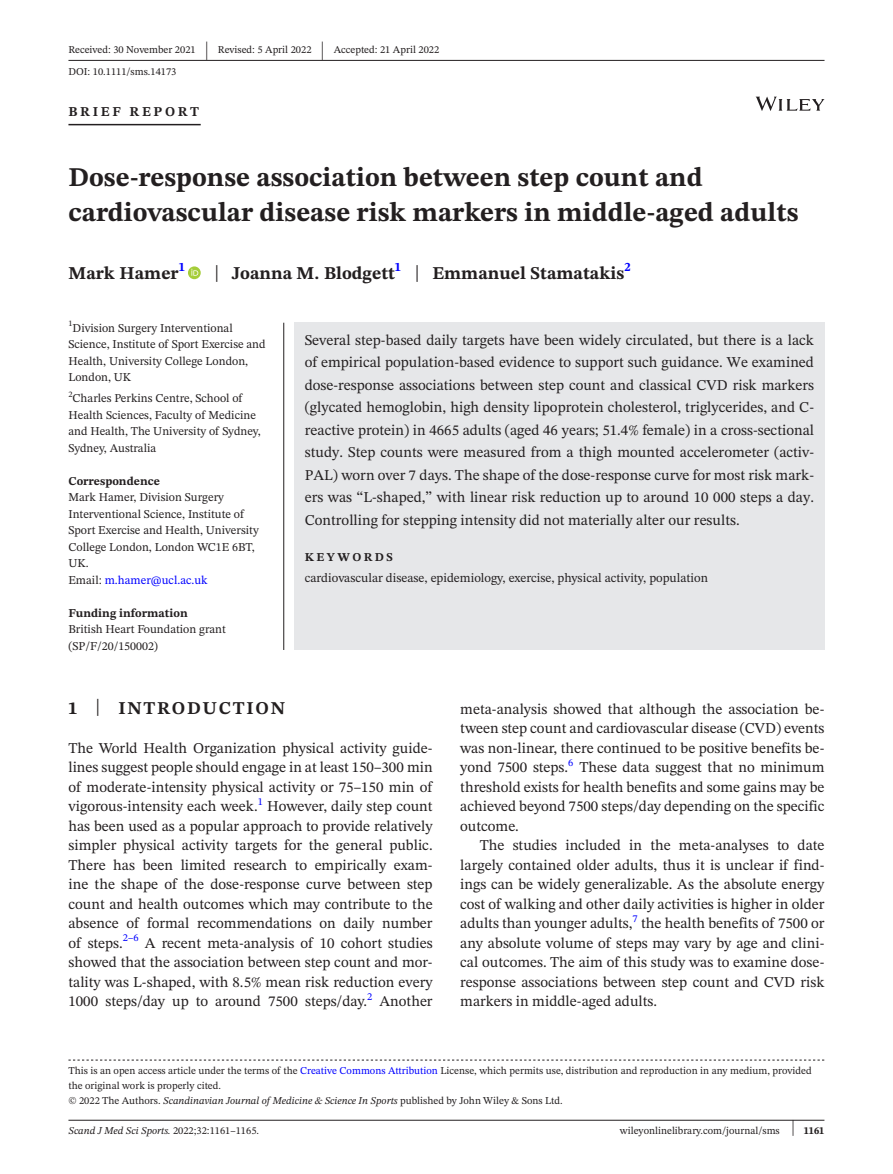
<style>
.page{position:relative;width:893px;height:1174px;background:#fff}
.page>*{position:absolute;margin:0;border:0;box-sizing:border-box;transform-origin:0 0}
.t1{font:700 27px/34.5px "STIX Two Text";color:#231f20}
.t2{font:25.65px "STIX Two Text";color:#231f20;scale:.49 1}
.t3{font:700 18px "STIX Two Text";color:#231f20}
.t4{font:700 18px "STIX Two Text";letter-spacing:.1em;color:#231f20}
.t5{font:15px/19.5px "STIX Two Text";color:#231f20;text-align:justify}
.t6{font:700 13.5px "STIX Two Text";letter-spacing:.2em;color:#231f20}
.t7{font:12.75px "STIX Two Text";color:#231f20}
.t8{font:12px/16.5px "STIX Two Text";color:#231f20}
.t9{font:700 12px "STIX Two Text";color:#231f20}
.t10{font:700 12px "STIX Two Text";letter-spacing:.2em;color:#231f20}
.t11{font:10.5px/15px "STIX Two Text";color:#231f20}
.t12{font:italic 10.5px "STIX Two Text";color:#231f20}
.t13{font:10.5px "STIX Two Text";color:#00f}
.s1{font-weight:400;font-size:23.4px}
.s2{color:#00f}
.s3{font-weight:400;font-size:23.7px}
.s4{font-style:italic}
.s5{font-style:normal}
.s6{font-size:22.2px}
.s7{font-weight:700}
</style>
<div class="page">
<hr style="left:68px;top:1119px;width:756px;height:1px;background:#231f20">
<svg style="left:756px;top:97px;width:68px;height:14px"></svg>
<hr style="left:68px;top:60px;width:756px;height:1px;background:#231f20">
<hr style="left:68px;top:124px;width:133px;height:1px;background:#231f20">
<svg style="left:188px;top:266px;width:13px;height:13px"></svg>
<svg style="left:191px;top:269px;width:7px;height:7px"></svg>
<svg style="left:68px;top:1059px;width:756px;height:1px"></svg>
<hr style="left:283px;top:323px;width:1px;height:327px;background:#231f20">
<div style="left:294px;top:323px;width:530px;height:269px;background:#e6e7e9"></div>
<div style="left:294px;top:591px;width:530px;height:59px;background:#e6e7e9"></div>
<p class="t11" style="left:68px;top:42px;width:129px">Received: 30 November 2021</p>
<h2 class="t2" style="left:205px;top:32px;width:8px">|</h2>
<p class="t11" style="left:218px;top:42px;width:95px">Revised: 5 April 2022</p>
<h2 class="t2" style="left:321px;top:32px;width:8px">|</h2>
<p class="t11" style="left:334px;top:42px;width:107px">Accepted: 21 April 2022</p>
<p class="t11" style="left:68px;top:64px;width:110px">DOI: 10.1111/sms.14173</p>
<p class="t6" style="left:68px;top:101px;width:132px">BRIEF REPORT</p>
<h1 class="t1" style="left:68px;top:161px;width:732px">Dose-response association between step count and cardiovascular disease risk markers in middle-aged adults</h1>
<p class="t3" style="left:68px;top:260px;width:118px">Mark Hamer<sup>1</sup></p>
<p class="t3" style="left:214px;top:260px;width:418px"><span class="s1">|</span> Joanna M. Blodgett<sup>1</sup> <span class="s1">|</span> Emmanuel Stamatakis<sup>2</sup></p>
<p class="t8" style="left:68px;top:319px;width:199px"><sup>1</sup>Division Surgery Interventional<br>Science, Institute of Sport Exercise and<br>Health, University College London,<br>London, UK</p>
<p class="t8" style="left:68px;top:390px;width:194px"><sup>2</sup>Charles Perkins Centre, School of<br>Health Sciences, Faculty of Medicine and Health, The University of Sydney,<br>Sydney, Australia</p>
<p class="t9" style="left:68px;top:472px;width:93px">Correspondence</p>
<p class="t8" style="left:68px;top:489px;width:192px">Mark Hamer, Division Surgery<br>Interventional Science, Institute of<br>Sport Exercise and Health, University<br>College London, London WC1E 6BT,<br>UK.<br>Email: <span class="s2">m.hamer@ucl.ac.uk</span></p>
<p class="t9" style="left:68px;top:604px;width:121px">Funding information</p>
<p class="t8" style="left:68px;top:621px;width:159px">British Heart Foundation grant (SP/F/20/150002)</p>
<p class="t5" style="left:305px;top:328px;width:511px;line-height:22.5px">Several step-based daily targets have been widely circulated, but there is a lack of empirical population-based evidence to support such guidance. We examined dose-response associations between step count and classical CVD risk markers (glycated hemoglobin, high density lipoprotein cholesterol, triglycerides, and C&shy;reactive protein) in 4665 adults (aged 46 years; 51.4% female) in a cross-sectional study. Step counts were measured from a thigh mounted accelerometer (activ-PAL) worn over 7 days. The shape of the dose-response curve for most risk mark&shy;ers was “L-shaped,” with linear risk reduction up to around 10 000 steps a day.<br>Controlling for stepping intensity did not materially alter our results.</p>
<p class="t10" style="left:305px;top:548px;width:90px">KEYWORDS</p>
<p class="t7" style="left:305px;top:568px;width:405px">cardiovascular disease, epidemiology, exercise, physical activity, population</p>
<p class="t4" style="left:68px;top:695px;width:218px">1 <span class="s3">|</span> INTRODUCTION</p>
<p class="t5" style="left:68px;top:738px;width:366px">The World Health Organization physical activity guide&shy;lines suggest people should engage in at least 150–300 min of moderate-intensity physical activity or 75–150 min of vigorous-intensity each week.</p>
<p class="t13" style="left:258px;top:793px;width:7px">1</p>
<p class="t5" style="left:68px;top:796px;width:366px;text-indent:199px">However, daily step count has been used as a popular approach to provide relatively simpler physical activity targets for the general public.<br>There has been limited research to empirically exam&shy;ine the shape of the dose-response curve between step count and health outcomes which may contribute to the absence of formal recommendations on daily number of steps.</p>
<p class="t13" style="left:123px;top:930px;width:17px">2–6</p>
<p class="t5" style="left:68px;top:933px;width:366px;text-indent:76px">A recent meta-analysis of 10 cohort studies showed that the association between step count and mor&shy;tality was L-shaped, with 8.5% mean risk reduction every 1000 steps/day up to around 7500 steps/day.</p>
<p class="t13" style="left:367px;top:988px;width:7px">2</p>
<p class="t5" style="left:379px;top:991px;width:55px">Another</p>
<p class="t5" style="left:460px;top:699px;width:366px">meta-analysis showed that although the association be&shy;tween step count and cardiovascular disease (CVD) events was non-linear, there continued to be positive benefits be&shy;yond 7500 steps.<sup>6</sup> These data suggest that no minimum threshold exists for health benefits and some gains may be achieved beyond 7500 steps/day depending on the specific outcome.</p>
<p class="t5" style="left:460px;top:835px;width:366px;text-indent:20px">The studies included in the meta-analyses to date largely contained older adults, thus it is unclear if find&shy;ings can be widely generalizable. As the absolute energy cost of walking and other daily activities is higher in older adults than younger adults,</p>
<p class="t13" style="left:633px;top:910px;width:7px">7</p>
<p class="t5" style="left:460px;top:913px;width:366px;text-indent:181px">the health benefits of 7500 or any absolute volume of steps may vary by age and clini&shy;cal outcomes. The aim of this study was to examine dose&shy;response associations between step count and CVD risk markers in middle-aged adults.</p>
<p class="t11" style="left:68px;top:1063px;width:745px">This is an open access article under the terms of the <span class="s2">Creative Commons Attribution</span> License, which permits use, distribution and reproduction in any medium, provided the original work is properly cited.<br>© 2022 The Authors. <span class="s4">Scandinavian Journal of Medicine &amp; Science In Sports</span> published by John Wiley &amp; Sons Ltd.</p>
<p class="t12" style="left:68px;top:1123px;width:192px">Scand J Med Sci Sports. <span class="s5">2022;32:1161–1165.</span></p>
<p class="t11" style="left:620px;top:1123px;width:206px">wileyonlinelibrary.com/journal/sms <span class="s6">|</span> <span class="s7">1161</span></p>
</div>
